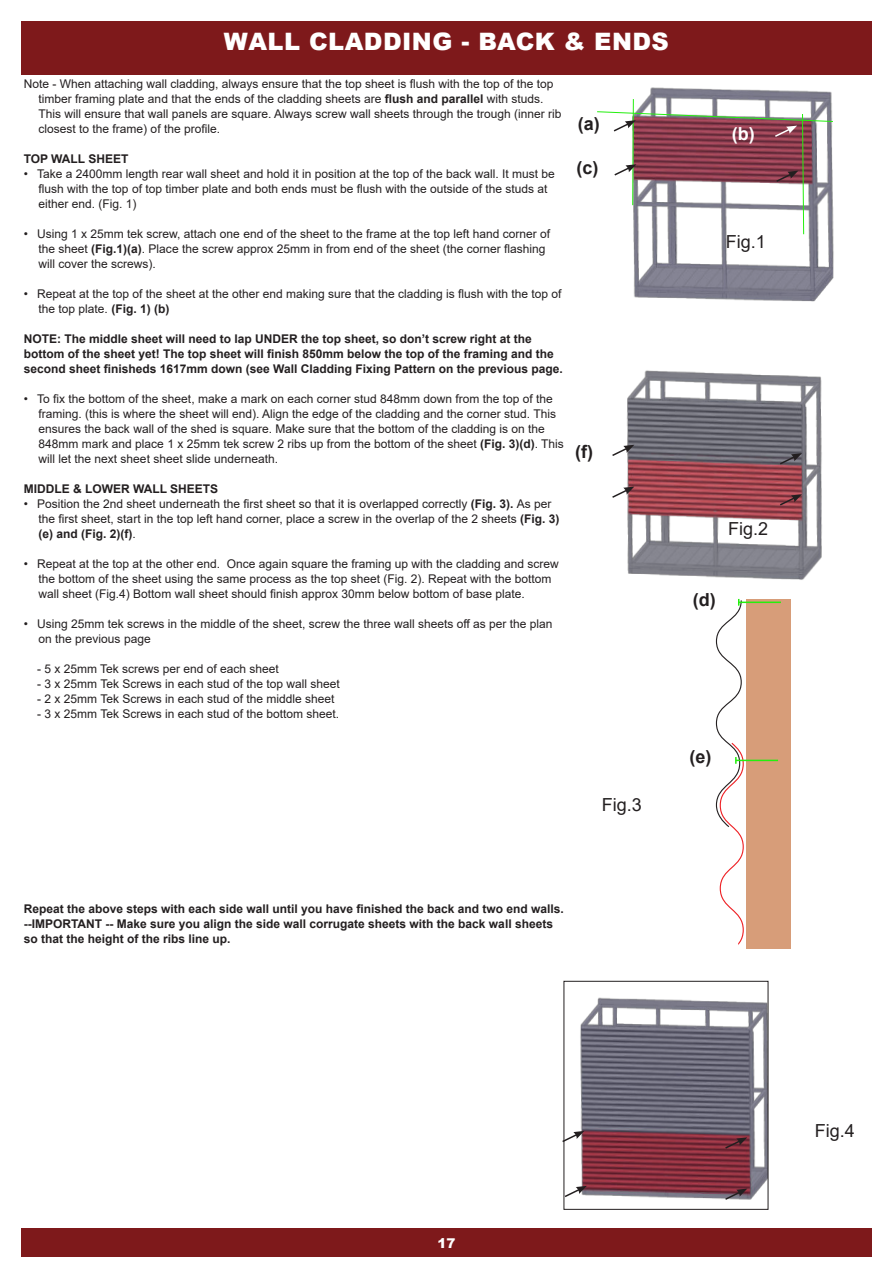
<style>
.page{position:relative;width:893px;height:1263px;background:#fff}
.page>*{position:absolute;margin:0;border:0;box-sizing:border-box;transform-origin:0 0}
.t1{font:900 24px "Arial";letter-spacing:.02em;color:#fff}
.t2{font:18px "Arial";color:#231f20}
.t3{font:700 18px "Arial";color:#231f20}
.t4{font:700 18px "Arial";color:#fff}
.t5{font:900 13.5px "Arial";color:#fff}
.t6{font:12px/15px "Arial";color:#231f20}
.t7{font:700 12px/15px "Arial";color:#231f20}
.s1{font-weight:700}
</style>
<div class="page">
<div style="left:21px;top:1228px;width:851px;height:28px;background:#7e191b"></div>
<div style="left:21px;top:21px;width:851px;height:53px;background:#7e191b"></div>
<img style="left:633px;top:87px;width:201px;height:215px">
<img style="left:627px;top:370px;width:195px;height:210px">
<img style="left:580px;top:997px;width:186px;height:203px">
<div style="left:564px;top:981px;width:204px;height:228px;border:1px solid #231f20"></div>
<svg style="left:597px;top:98px;width:237px;height:137px"></svg>
<svg style="left:612px;top:445px;width:22px;height:12px"></svg>
<svg style="left:612px;top:487px;width:22px;height:12px"></svg>
<svg style="left:778px;top:494px;width:24px;height:13px"></svg>
<svg style="left:778px;top:453px;width:24px;height:13px"></svg>
<svg style="left:562px;top:1131px;width:22px;height:12px"></svg>
<svg style="left:724px;top:1188px;width:23px;height:12px"></svg>
<svg style="left:724px;top:1137px;width:23px;height:13px"></svg>
<svg style="left:563px;top:1186px;width:24px;height:12px"></svg>
<div style="left:746px;top:599px;width:45px;height:349px;background:#d79d79"></div>
<hr style="left:739px;top:601px;width:42px;height:2px;background:#24ef0e">
<hr style="left:736px;top:760px;width:42px;height:1px;background:#24ef0e">
<svg style="left:715px;top:599px;width:32px;height:350px"></svg>
<h1 class="t1" style="left:224px;top:32px;width:446px">WALL CLADDING - BACK &amp; ENDS</h1>
<p class="t6" style="left:39px;top:76px;width:524px;text-indent:-15px">Note - When attaching wall cladding, always ensure that the top sheet is flush with the top of the top timber framing plate and that the ends of the cladding sheets are <span class="s1">flush and parallel</span> with studs.<br>This will ensure that wall panels are square. Always screw wall sheets through the trough (inner rib closest to the frame) of the profile.</p>
<p class="t7" style="left:24px;top:152px;width:106px">TOP WALL SHEET</p>
<p class="t6" style="left:39px;top:166px;width:518px;text-indent:-15px">• Take a 2400mm length rear wall sheet and hold it in position at the top of the back wall. It must be flush with the top of top timber plate and both ends must be flush with the outside of the studs at either end. (Fig. 1)</p>
<p class="t6" style="left:39px;top:226px;width:513px;text-indent:-15px">• Using 1 x 25mm tek screw, attach one end of the sheet to the frame at the top left hand corner of the sheet <span class="s1">(Fig.1)(a)</span>. Place the screw approx 25mm in from end of the sheet (the corner flashing will cover the screws).</p>
<p class="t6" style="left:39px;top:286px;width:524px;text-indent:-15px">• Repeat at the top of the sheet at the other end making sure that the cladding is flush with the top of the top plate. <span class="s1">(Fig. 1) (b)</span></p>
<p class="t7" style="left:24px;top:331px;width:541px">NOTE: The middle sheet will need to lap UNDER the top sheet, so don’t screw right at the bottom of the sheet yet! The top sheet will finish 850mm below the top of the framing and the second sheet finisheds 1617mm down (see Wall Cladding Fixing Pattern on the previous page.</p>
<p class="t6" style="left:39px;top:391px;width:527px;text-indent:-15px">• To fix the bottom of the sheet, make a mark on each corner stud 848mm down from the top of the framing. (this is where the sheet will end). Align the edge of the cladding and the corner stud. This ensures the back wall of the shed is square. Make sure that the bottom of the cladding is on the 848mm mark and place 1 x 25mm tek screw 2 ribs up from the bottom of the sheet <span class="s1">(Fig. 3)(d)</span>. This will let the next sheet sheet slide underneath.</p>
<p class="t7" style="left:24px;top:482px;width:196px">MIDDLE &amp; LOWER WALL SHEETS</p>
<p class="t6" style="left:39px;top:496px;width:522px;text-indent:-15px">• Position the 2nd sheet underneath the first sheet so that it is overlapped correctly <span class="s1">(Fig. 3).</span> As per the first sheet, start in the top left hand corner, place a screw in the overlap of the 2 sheets <span class="s1">(Fig. 3) (e) and (Fig. 2)(f)</span>.</p>
<p class="t6" style="left:39px;top:557px;width:522px;text-indent:-15px">• Repeat at the top at the other end. Once again square the framing up with the cladding and screw the bottom of the sheet using the same process as the top sheet (Fig. 2). Repeat with the bottom wall sheet (Fig.4) Bottom wall sheet should finish approx 30mm below bottom of base plate.</p>
<p class="t6" style="left:39px;top:616px;width:515px;text-indent:-15px">• Using 25mm tek screws in the middle of the sheet, screw the three wall sheets off as per the plan on the previous page</p>
<p class="t6" style="left:37px;top:661px;width:243px">- 5 x 25mm Tek screws per end of each sheet</p>
<p class="t6" style="left:37px;top:676px;width:304px">- 3 x 25mm Tek Screws in each stud of the top wall sheet</p>
<p class="t6" style="left:37px;top:691px;width:299px">- 2 x 25mm Tek Screws in each stud of the middle sheet</p>
<p class="t6" style="left:37px;top:706px;width:303px">- 3 x 25mm Tek Screws in each stud of the bottom sheet.</p>
<h2 class="t3" style="left:578px;top:111px;width:23px">(a)</h2>
<h2 class="t3" style="left:577px;top:154px;width:23px">(c)</h2>
<h2 class="t3" style="left:575px;top:439px;width:19px">(f)</h2>
<h2 class="t2" style="left:602px;top:797px;width:42px">Fig.3</h2>
<h2 class="t4" style="left:732px;top:121px;width:24px">(b)</h2>
<h2 class="t2" style="left:726px;top:235px;width:42px">Fig.1</h2>
<h2 class="t2" style="left:728px;top:516px;width:42px">Fig.2</h2>
<h2 class="t3" style="left:693px;top:587px;width:24px">(d)</h2>
<h2 class="t3" style="left:690px;top:744px;width:23px">(e)</h2>
<p class="t7" style="left:24px;top:901px;width:542px">Repeat the above steps with each side wall until you have finished the back and two end walls. --IMPORTANT -- Make sure you align the side wall corrugate sheets with the back wall sheets so that the height of the ribs line up.</p>
<p class="t5" style="left:437px;top:1238px;width:20px">17</p>
<h2 class="t2" style="left:815px;top:1123px;width:42px">Fig.4</h2>
</div>
